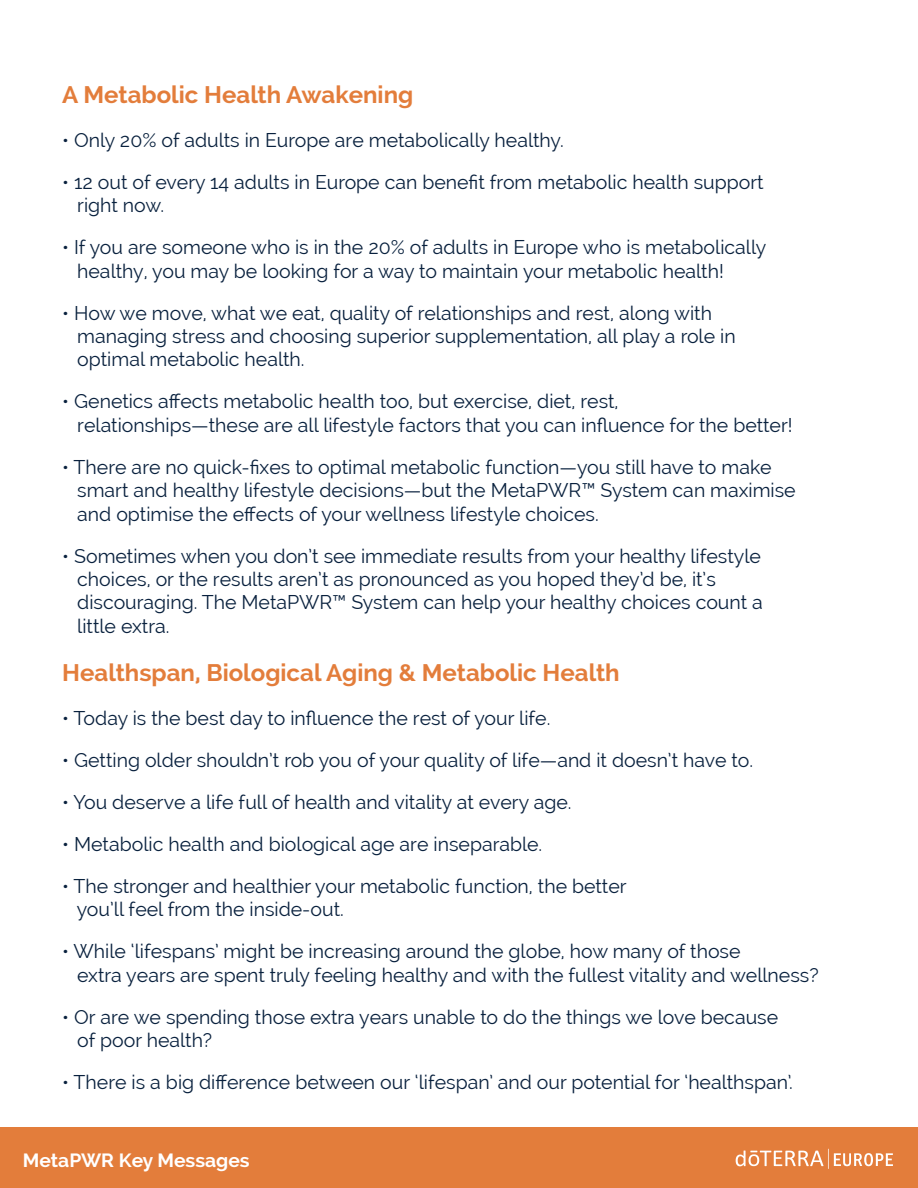
<style>
.page{position:relative;width:918px;height:1188px;background:#fff}
.page>*{position:absolute;margin:0;border:0;box-sizing:border-box;transform-origin:0 0}
.t1{font:700 24px "Raleway";color:#e37d3b}
.t2{font:19.5px/23.4px "Raleway";color:#09213e}
.t3{font:700 19.2px "Raleway";color:#fff}
</style>
<div class="page">
<div style="left:0;top:1127px;width:918px;height:61px;background:#e37d3b"></div>
<svg style="left:736px;top:1149px;width:157px;height:20px"></svg>
<p class="t1" style="left:62px;top:81px;width:353px">A Metabolic Health Awakening</p>
<p class="t2" style="left:62px;top:128px;width:503px">• Only 20% of adults in Europe are metabolically healthy.</p>
<p class="t2" style="left:62px;top:170px;width:703px">• 12 out of every 14 adults in Europe can benefit from metabolic health support</p>
<p class="t2" style="left:77px;top:194px;width:88px">right now.</p>
<p class="t2" style="left:62px;top:236px;width:706px">• If you are someone who is in the 20% of adults in Europe who is metabolically</p>
<p class="t2" style="left:77px;top:259px;width:648px">healthy, you may be looking for a way to maintain your metabolic health!</p>
<p class="t2" style="left:77px;top:301px;width:660px;text-indent:-15px">• How we move, what we eat, quality of relationships and rest, along with managing stress and choosing superior supplementation, all play a role in optimal metabolic health.</p>
<p class="t2" style="left:77px;top:390px;width:717px;text-indent:-15px">• Genetics affects metabolic health too, but exercise, diet, rest, relationships—these are all lifestyle factors that you can influence for the better!</p>
<p class="t2" style="left:62px;top:455px;width:711px">• There are no quick-fixes to optimal metabolic function—you still have to make</p>
<p class="t2" style="left:77px;top:479px;width:720px">smart and healthy lifestyle decisions—but the MetaPWR™ System can maximise</p>
<p class="t2" style="left:77px;top:502px;width:523px">and optimise the effects of your wellness lifestyle choices.</p>
<p class="t2" style="left:62px;top:544px;width:700px">• Sometimes when you don’t see immediate results from your healthy lifestyle</p>
<p class="t2" style="left:77px;top:567px;width:687px">choices, or the results aren’t as pronounced as you hoped they’d be, it’s discouraging. The MetaPWR™ System can help your healthy choices count a little extra.</p>
<p class="t1" style="left:62px;top:659px;width:559px">Healthspan, Biological Aging &amp; Metabolic Health</p>
<p class="t2" style="left:62px;top:706px;width:490px">• Today is the best day to influence the rest of your life.</p>
<p class="t2" style="left:62px;top:748px;width:692px">• Getting older shouldn’t rob you of your quality of life—and it doesn’t have to.</p>
<p class="t2" style="left:62px;top:790px;width:511px">• You deserve a life full of health and vitality at every age.</p>
<p class="t2" style="left:62px;top:832px;width:482px">• Metabolic health and biological age are inseparable.</p>
<p class="t2" style="left:77px;top:874px;width:551px;text-indent:-14px">• The stronger and healthier your metabolic function, the better you’ll feel from the inside-out.</p>
<p class="t2" style="left:62px;top:940px;width:680px">• While ‘lifespans’ might be increasing around the globe, how many of those</p>
<p class="t2" style="left:77px;top:963px;width:743px">extra years are spent truly feeling healthy and with the fullest vitality and wellness?</p>
<p class="t2" style="left:62px;top:1005px;width:717px">• Or are we spending those extra years unable to do the things we love because</p>
<p class="t2" style="left:77px;top:1028px;width:136px">of poor health?</p>
<p class="t2" style="left:62px;top:1070px;width:732px">• There is a big difference between our ‘lifespan’ and our potential for ‘healthspan’.</p>
<p class="t3" style="left:23px;top:1149px;width:228px">MetaPWR Key Messages</p>
</div>
